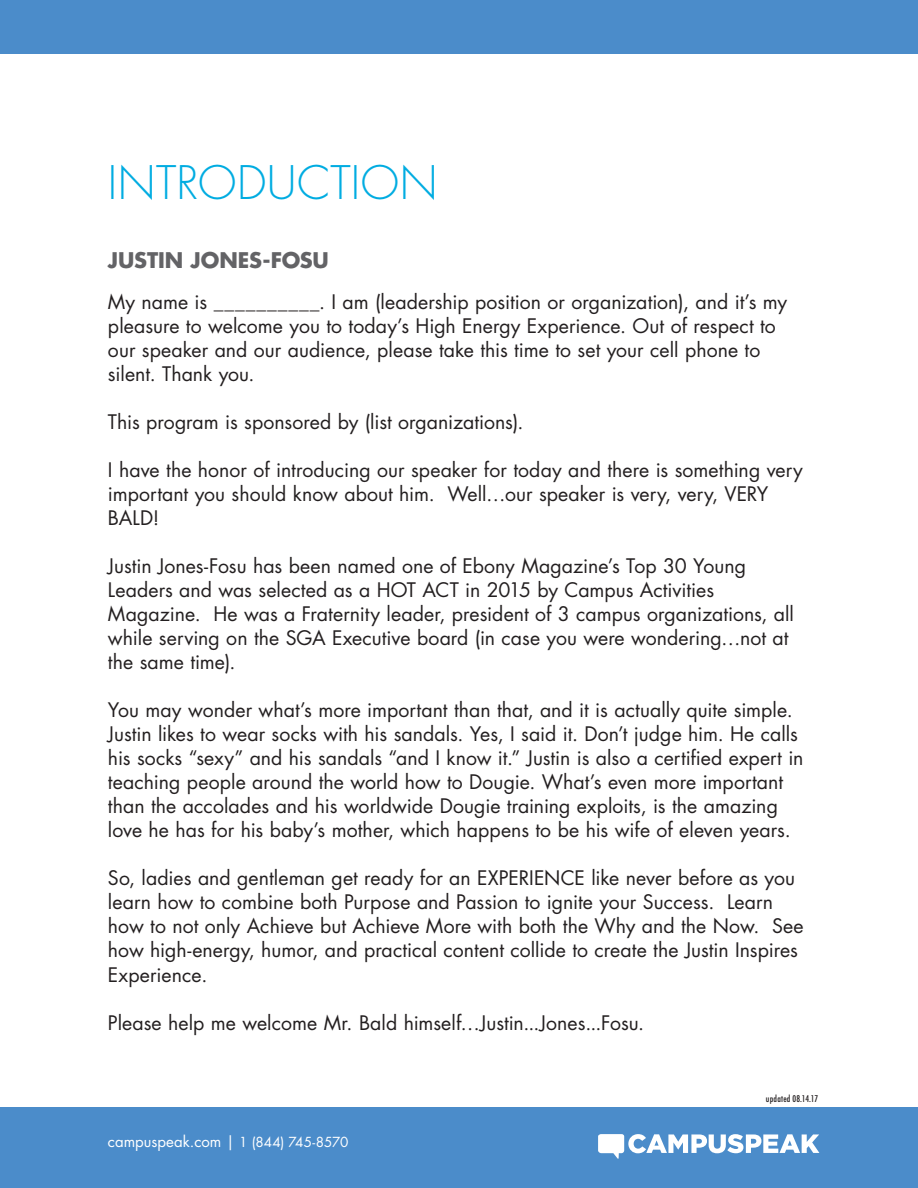
<style>
.page{position:relative;width:918px;height:1188px;background:#fff}
.page>*{position:absolute;margin:0;border:0;box-sizing:border-box;transform-origin:0 0}
.t1{font:300 45px "Futura Std";letter-spacing:.01em;color:#00ace1}
.t2{font:700 21px "Futura Std";letter-spacing:-.01em;color:#636366}
.t3{font:19.5px/24px "Futura Std";color:#231f20}
.t4{font:15px "Futura Std";color:#fff}
.t5{font:500 condensed 9px "Futura";letter-spacing:.025em;color:#231f20}
.s1{font-size:13.5px}
</style>
<div class="page">
<div style="left:0;top:1108px;width:918px;height:80px;background:#4b8cca"></div>
<div style="left:0;top:0;width:918px;height:54px;background:#4b8cca"></div>
<svg style="left:598px;top:1134px;width:221px;height:25px"></svg>
<h1 class="t1" style="left:108px;top:155px;width:331px">INTRODUCTION</h1>
<p class="t2" style="left:108px;top:246px;width:223px">JUSTIN JONES-FOSU</p>
<p class="t3" style="left:108px;top:290px;width:681px">My name is __________. I am (leadership position or organization), and it’s my pleasure to welcome you to today’s High Energy Experience. Out of respect to our speaker and our audience, please take this time to set your cell phone to silent. Thank you.</p>
<p class="t3" style="left:108px;top:410px;width:417px">This program is sponsored by (list organizations).</p>
<p class="t3" style="left:108px;top:458px;width:696px">I have the honor of introducing our speaker for today and there is something very important you should know about him. Well…our speaker is very, very, VERY<br>BALD!</p>
<p class="t3" style="left:108px;top:554px;width:688px">Justin Jones-Fosu has been named one of Ebony Magazine’s Top 30 Young Leaders and was selected as a HOT ACT in 2015 by Campus Activities Magazine. He was a Fraternity leader, president of 3 campus organizations, all while serving on the SGA Executive board (in case you were wondering…not at the same time).</p>
<p class="t3" style="left:108px;top:698px;width:697px">You may wonder what’s more important than that, and it is actually quite simple.<br>Justin likes to wear socks with his sandals. Yes, I said it. Don’t judge him. He calls his socks “sexy” and his sandals “and I know it.” Justin is also a certified expert in teaching people around the world how to Dougie. What’s even more important than the accolades and his worldwide Dougie training exploits, is the amazing love he has for his baby’s mother, which happens to be his wife of eleven years.</p>
<p class="t3" style="left:108px;top:867px;width:697px">So, ladies and gentleman get ready for an EXPERIENCE like never before as you learn how to combine both Purpose and Passion to ignite your Success. Learn how to not only Achieve but Achieve More with both the Why and the Now. See how high-energy, humor, and practical content collide to create the Justin Inspires Experience.</p>
<p class="t3" style="left:108px;top:1011px;width:538px">Please help me welcome Mr. Bald himself…Justin...Jones...Fosu.</p>
<p class="t4" style="left:108px;top:1132px;width:242px">campuspeak.com | <span class="s1">1 (844) 745-8570</span></p>
<p class="t5" style="left:766px;top:1093px;width:54px">updated 08.14.17</p>
</div>
